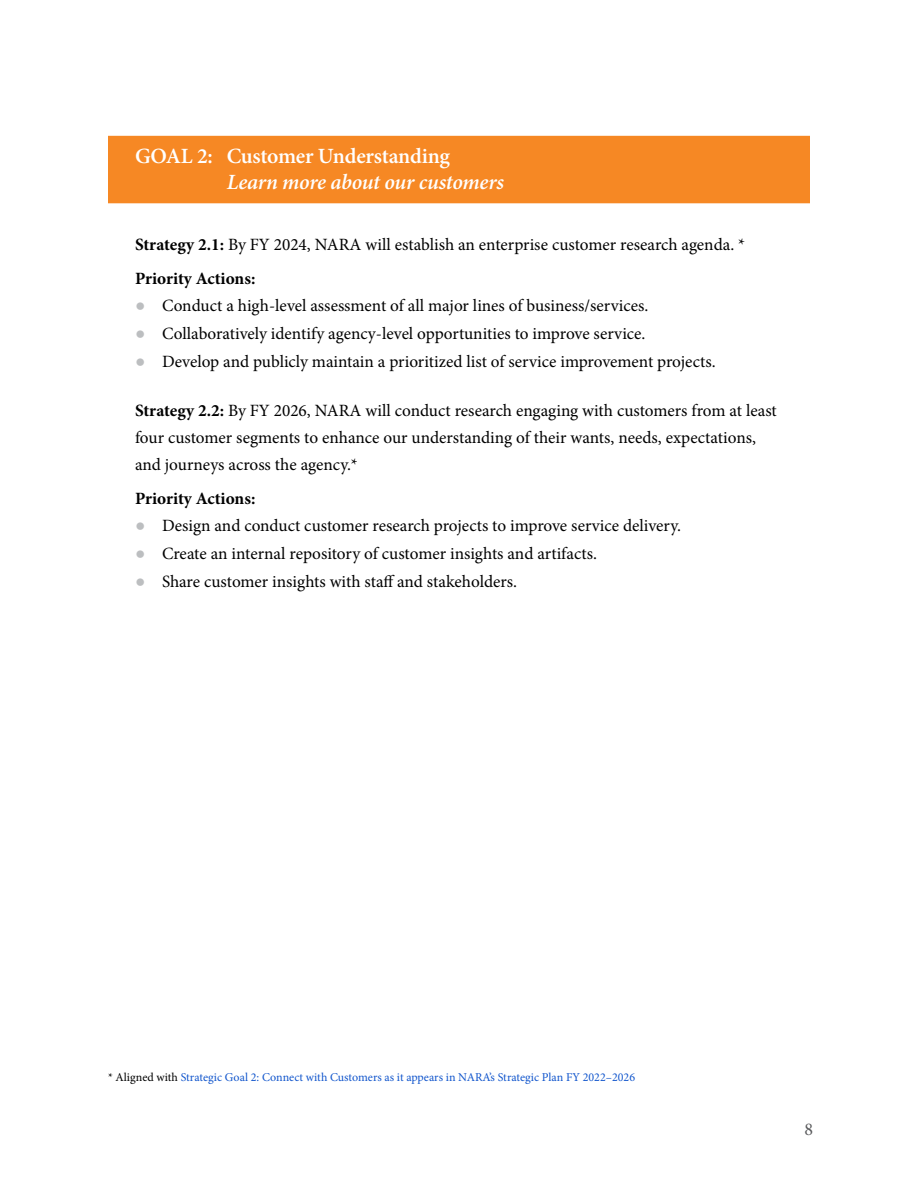
<style>
.page{position:relative;width:918px;height:1188px;background:#fff}
.page>*{position:absolute;margin:0;border:0;box-sizing:border-box;transform-origin:0 0}
.Critical_2{font:600 21.75px/26.2px "Minion Pro";letter-spacing:-.01em;color:#fff}
.t1{font:18px "Minion Pro";color:#58595b}
.Strategy{font:17.25px/27px "Minion Pro";color:#000}
.Appendix_Body_Copy{font:700 17.25px "Minion Pro";letter-spacing:-.005em;color:#000}
.Body_Copy{font:12px "Minion Pro";color:#15c}
.s1{font-style:italic}
.s2{font-weight:700}
.s3{font-family:"Arial";color:#bcbec0}
.s4{color:#000}
</style>
<div class="page">
<div style="left:108px;top:136px;width:702px;height:67px;background:#f68824"></div>
<p class="Critical_2" style="left:227px;top:143px;width:279px;text-indent:-92px">GOAL 2: Customer Understanding<br><span class="s1">Learn more about our customers</span></p>
<p class="Strategy" style="left:135px;top:231px;width:612px"><span class="s2">Strategy 2.1:</span> By FY 2024, NARA will establish an enterprise customer research agenda. *</p>
<p class="Appendix_Body_Copy" style="left:135px;top:266px;width:122px">Priority Actions:</p>
<p class="Strategy" style="left:135px;top:292px;width:515px"><span class="s3">●</span> Conduct a high-level assessment of all major lines of business/services.</p>
<p class="Strategy" style="left:135px;top:320px;width:512px"><span class="s3">●</span> Collaboratively identify agency-level opportunities to improve service.</p>
<p class="Strategy" style="left:135px;top:348px;width:582px"><span class="s3">●</span> Develop and publicly maintain a prioritized list of service improvement projects.</p>
<p class="Strategy" style="left:135px;top:397px;width:643px"><span class="s2">Strategy 2.2:</span> By FY 2026, NARA will conduct research engaging with customers from at least four customer segments to enhance our understanding of their wants, needs, expectations, and journeys across the agency.*</p>
<p class="Appendix_Body_Copy" style="left:135px;top:486px;width:122px">Priority Actions:</p>
<p class="Strategy" style="left:135px;top:512px;width:548px"><span class="s3">●</span> Design and conduct customer research projects to improve service delivery.</p>
<p class="Strategy" style="left:135px;top:540px;width:463px"><span class="s3">●</span> Create an internal repository of customer insights and artifacts.</p>
<p class="Strategy" style="left:135px;top:568px;width:384px"><span class="s3">●</span> Share customer insights with staff and stakeholders.</p>
<p class="Body_Copy" style="left:108px;top:1069px;width:529px"><span class="s4">* Aligned with</span> Strategic Goal 2: Connect with Customers as it appears in NARA’s Strategic Plan FY 2022–2026</p>
<p class="t1" style="left:805px;top:1118px;width:10px">8</p>
</div>
